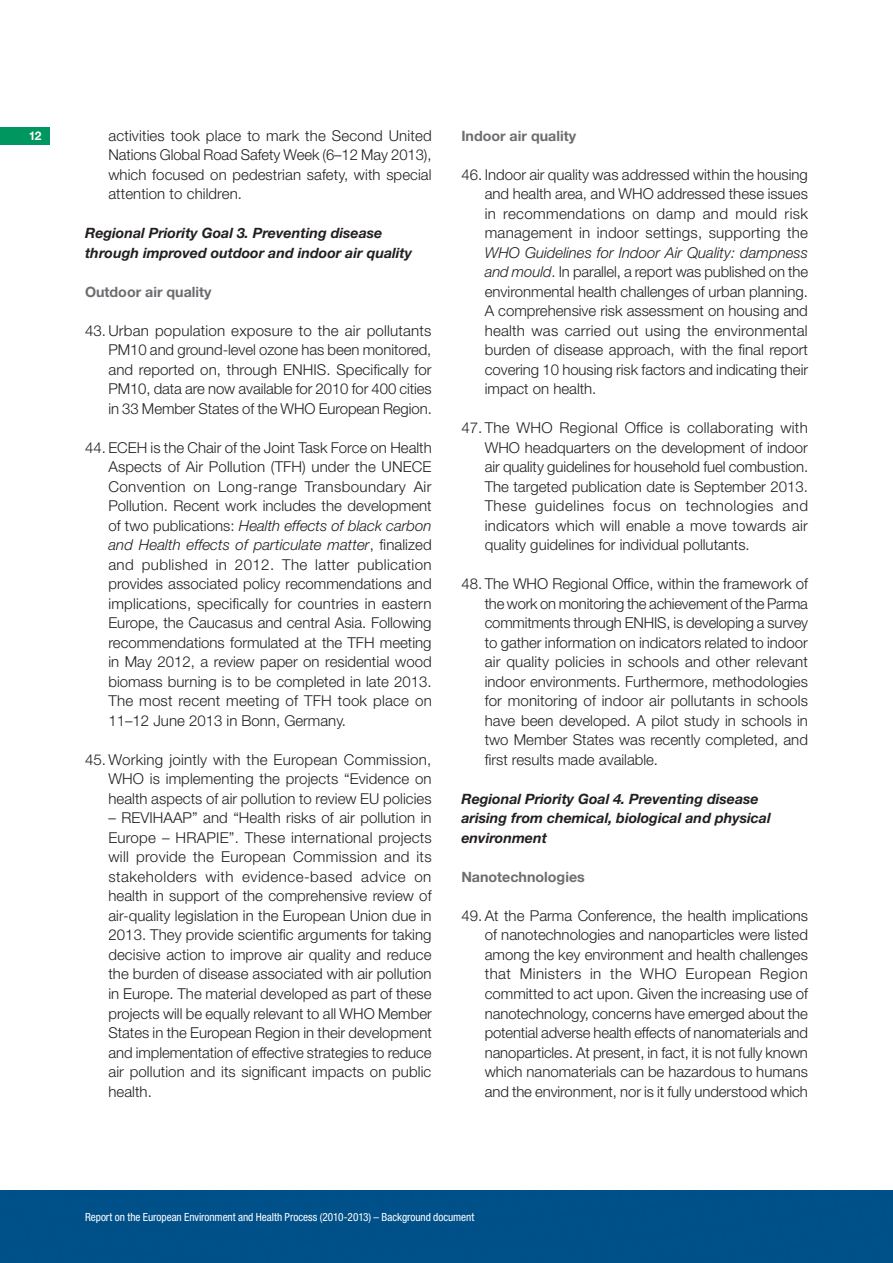
<style>
.page{position:relative;width:893px;height:1263px;background:#fff}
.page>*{position:absolute;margin:0;border:0;box-sizing:border-box;transform-origin:0 0}
.t1{font:300 15px/19.5px "Helvetica Neue LT Std";color:#231f20;text-align:justify}
.t2{font:italic 700 14.25px/19.5px "Helvetica Neue LT Std";color:#231f20}
.t3{font:700 14.25px "Helvetica Neue LT Std";color:#6c6d70}
.t4{font:700 12px "Helvetica Neue LT Std";color:#fff}
.t5{font:condensed 11.25px "Helvetica Neue LT Std";letter-spacing:-.005em;color:#fff}
.s1{font-style:italic}
</style>
<div class="page">
<div style="left:0;top:1191px;width:893px;height:72px;background:#00508a"></div>
<div style="left:0;top:128px;width:50px;height:17px;background:#00965f"></div>
<p class="t4" style="left:29px;top:129px;width:14px">12</p>
<p class="t1" style="left:108px;top:125px;width:325px">activities took place to mark the Second United Nations Global Road Safety Week (6–12 May 2013), which focused on pedestrian safety, with special attention to children.</p>
<p class="t2" style="left:85px;top:223px;width:329px">Regional Priority Goal 3. Preventing disease through improved outdoor and indoor air quality</p>
<p class="t3" style="left:85px;top:283px;width:128px">Outdoor air quality</p>
<p class="t1" style="left:108px;top:320px;width:325px;text-indent:-23px">43.Urban population exposure to the air pollutants PM10 and ground-level ozone has been monitored, and reported on, through ENHIS. Specifically for PM10, data are now available for 2010 for 400 cities in 33 Member States of the WHO European Region.</p>
<p class="t1" style="left:108px;top:437px;width:325px;text-indent:-23px">44. ECEH is the Chair of the Joint Task Force on Health Aspects of Air Pollution (TFH) under the UNECE Convention on Long-range Transboundary Air Pollution. Recent work includes the development of two publications: <span class="s1">Health effects of black carbon and Health effects of particulate matter</span>, finalized and published in 2012. The latter publication provides associated policy recommendations and implications, specifically for countries in eastern Europe, the Caucasus and central Asia. Following recommendations formulated at the TFH meeting in May 2012, a review paper on residential wood biomass burning is to be completed in late 2013.<br>The most recent meeting of TFH took place on 11–12 June 2013 in Bonn, Germany.</p>
<p class="t1" style="left:108px;top:749px;width:325px;text-indent:-23px">45. Working jointly with the European Commission, WHO is implementing the projects “Evidence on health aspects of air pollution to review EU policies</p>
<p class="t1" style="left:108px;top:808px;width:325px">– REVIHAAP” and “Health risks of air pollution in Europe – HRAPIE”. These international projects will provide the European Commission and its stakeholders with evidence-based advice on health in support of the comprehensive review of air-quality legislation in the European Union due in 2013. They provide scientific arguments for taking decisive action to improve air quality and reduce the burden of disease associated with air pollution in Europe. The material developed as part of these projects will be equally relevant to all WHO Member States in the European Region in their development and implementation of effective strategies to reduce air pollution and its significant impacts on public health.</p>
<p class="t3" style="left:461px;top:127px;width:116px">Indoor air quality</p>
<p class="t1" style="left:485px;top:164px;width:325px;text-indent:-23px">46. Indoor air quality was addressed within the housing and health area, and WHO addressed these issues in recommendations on damp and mould risk management in indoor settings, supporting the</p>
<p class="t1" style="left:485px;top:242px;width:325px"><span class="s1">WHO Guidelines for Indoor Air Quality: dampness and mould</span>. In parallel, a report was published on the environmental health challenges of urban planning.<br>A comprehensive risk assessment on housing and health was carried out using the environmental burden of disease approach, with the final report covering 10 housing risk factors and indicating their impact on health.</p>
<p class="t1" style="left:485px;top:418px;width:325px;text-indent:-23px">47. The WHO Regional Office is collaborating with WHO headquarters on the development of indoor air quality guidelines for household fuel combustion.<br>The targeted publication date is September 2013.<br>These guidelines focus on technologies and indicators which will enable a move towards air quality guidelines for individual pollutants.</p>
<p class="t1" style="left:485px;top:574px;width:325px;text-indent:-23px">48. The WHO Regional Office, within the framework of the work on monitoring the achievement of the Parma commitments through ENHIS, is developing a survey to gather information on indicators related to indoor air quality policies in schools and other relevant indoor environments. Furthermore, methodologies for monitoring of indoor air pollutants in schools have been developed. A pilot study in schools in two Member States was recently completed, and first results made available.</p>
<p class="t2" style="left:461px;top:789px;width:311px">Regional Priority Goal 4. Preventing disease arising from chemical, biological and physical environment</p>
<p class="t3" style="left:461px;top:868px;width:125px">Nanotechnologies</p>
<p class="t1" style="left:485px;top:905px;width:325px;text-indent:-23px">49. At the Parma Conference, the health implications of nanotechnologies and nanoparticles were listed among the key environment and health challenges that Ministers in the WHO European Region committed to act upon. Given the increasing use of nanotechnology, concerns have emerged about the potential adverse health effects of nanomaterials and nanoparticles. At present, in fact, it is not fully known which nanomaterials can be hazardous to humans and the environment, nor is it fully understood which</p>
<p class="t5" style="left:85px;top:1211px;width:391px">Report on the European Environment and Health Process (2010-2013) – Background document</p>
</div>
